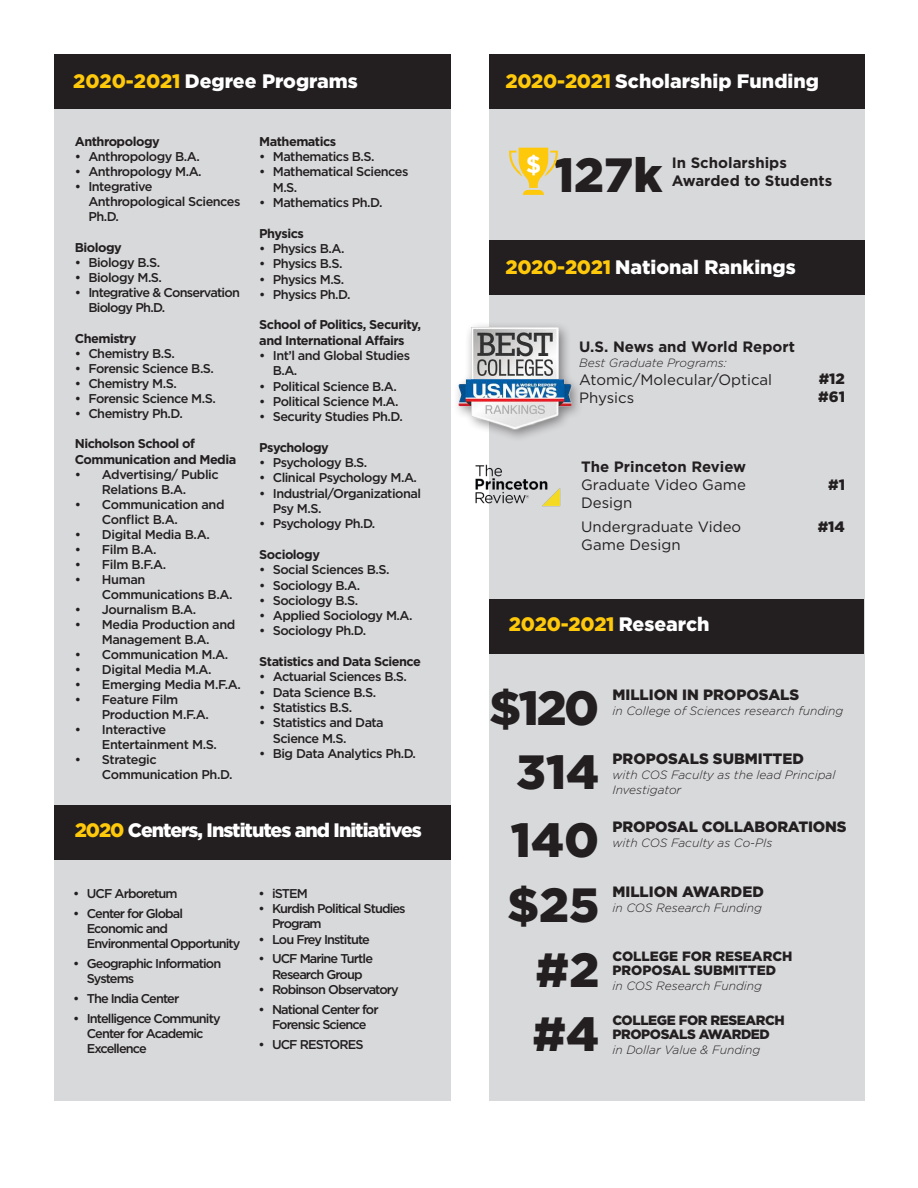
<style>
.page{position:relative;width:918px;height:1188px;background:#fff}
.page>*{position:absolute;margin:0;border:0;box-sizing:border-box;transform-origin:0 0}
.t1{font:900 48px "Gotham";color:#231f20}
.t2{font:700 24px "Gotham";color:#fff}
.t3{font:900 19.5px "Gotham";letter-spacing:-.01em;color:#fff}
.t4{font:900 19.5px "Gotham";letter-spacing:-.05em;color:#fff}
.t5{font:900 19.5px "Gotham";letter-spacing:-.01em;color:#fec80b}
.t6{font:900 15px "Gotham";color:#231f20}
.t7{font:15px/18px "Gotham";color:#231f20}
.t8{font:700 15px/18px "Gotham";color:#231f20}
.t9{font:900 13.5px/13.5px "Gotham";color:#231f20}
.t10{font:900 13.5px/13.5px "Gotham";letter-spacing:-.02em;color:#231f20}
.t11{font:500 12.75px/15px "Gotham";letter-spacing:-.04em;color:#231f20}
.t12{font:500 12.75px/15.3px "Gotham";letter-spacing:-.07em;color:#231f20}
.t13{font:700 12.75px/15.3px "Gotham";letter-spacing:-.04em;color:#231f20}
.t14{font:500 12.75px/15.3px "Gotham";letter-spacing:-.06em;color:#231f20}
.t15{font:italic 300 12px/15px "Gotham";color:#231f20}
.s1{color:#fec80b}
.s2{color:#fff}
</style>
<div class="page">
<div style="left:54px;top:99px;width:396px;height:1002px;background:#d8d9db"></div>
<div style="left:489px;top:99px;width:376px;height:1002px;background:#d8d9db"></div>
<div style="left:489px;top:599px;width:375px;height:54px;background:#231f20"></div>
<div style="left:489px;top:54px;width:376px;height:55px;background:#231f20"></div>
<div style="left:54px;top:54px;width:396px;height:55px;background:#231f20"></div>
<div style="left:54px;top:805px;width:396px;height:55px;background:#231f20"></div>
<div style="left:489px;top:241px;width:376px;height:54px;background:#231f20"></div>
<svg style="left:509px;top:148px;width:49px;height:47px"></svg>
<div style="left:453px;top:322px;width:131px;height:121px;background:#231f20;opacity:.5"></div>
<img style="left:457px;top:327px;width:114px;height:103px">
<img style="left:475px;top:464px;width:86px;height:43px">
<p class="t3" style="left:73px;top:68px;width:286px"><span class="s1">2020-2021</span> Degree Programs</p>
<p class="t3" style="left:505px;top:68px;width:315px"><span class="s1">2020-2021</span> Scholarship Funding</p>
<p class="t13" style="left:75px;top:134px;width:86px">Anthropology</p>
<p class="t11" style="left:75px;top:149px;width:126px">• Anthropology B.A.</p>
<p class="t11" style="left:75px;top:164px;width:128px">• Anthropology M.A.</p>
<p class="t11" style="left:88px;top:179px;width:154px;text-indent:-14px">• Integrative<br>Anthropological Sciences<br>Ph.D.</p>
<p class="t13" style="left:75px;top:240px;width:49px">Biology</p>
<p class="t11" style="left:75px;top:255px;width:87px">• Biology B.S.</p>
<p class="t11" style="left:75px;top:270px;width:89px">• Biology M.S.</p>
<p class="t14" style="left:88px;top:284px;width:153px;text-indent:-14px">• Integrative &amp; Conservation<br>Biology Ph.D.</p>
<p class="t13" style="left:75px;top:330px;width:63px">Chemistry</p>
<p class="t11" style="left:75px;top:345px;width:102px">• Chemistry B.S.</p>
<p class="t11" style="left:75px;top:360px;width:141px">• Forensic Science B.S.</p>
<p class="t11" style="left:75px;top:375px;width:103px">• Chemistry M.S.</p>
<p class="t11" style="left:75px;top:390px;width:143px">• Forensic Science M.S.</p>
<p class="t11" style="left:75px;top:405px;width:110px">• Chemistry Ph.D.</p>
<p class="t13" style="left:75px;top:436px;width:163px">Nicholson School of<br>Communication and Media</p>
<p class="t11" style="left:75px;top:466px;width:146px;text-align:center">• Advertising/ Public<br>Relations B.A.</p>
<p class="t11" style="left:102px;top:496px;width:124px;text-indent:-27px">• Communication and<br>Conflict B.A.</p>
<p class="t11" style="left:75px;top:526px;width:136px">• Digital Media B.A.</p>
<p class="t11" style="left:75px;top:541px;width:83px">• Film B.A.</p>
<p class="t11" style="left:75px;top:556px;width:93px">• Film B.F.A.</p>
<p class="t11" style="left:102px;top:571px;width:132px;text-indent:-27px">• Human<br>Communications B.A.</p>
<p class="t11" style="left:75px;top:601px;width:123px">• Journalism B.A.</p>
<p class="t11" style="left:75px;top:616px;width:162px;text-align:center">• Media Production and<br>Management B.A.</p>
<p class="t11" style="left:75px;top:646px;width:155px">• Communication M.A.</p>
<p class="t11" style="left:75px;top:661px;width:138px">• Digital Media M.A.</p>
<p class="t11" style="left:75px;top:676px;width:168px">• Emerging Media M.F.A.</p>
<p class="t11" style="left:102px;top:691px;width:109px;text-indent:-27px">• Feature Film<br>Production M.F.A.</p>
<p class="t11" style="left:102px;top:721px;width:117px;text-indent:-27px">• Interactive<br>Entertainment M.S.</p>
<p class="t11" style="left:102px;top:751px;width:132px;text-indent:-27px">• Strategic<br>Communication Ph.D.</p>
<p class="t13" style="left:259px;top:134px;width:78px">Mathematics</p>
<p class="t11" style="left:259px;top:149px;width:117px">• Mathematics B.S.</p>
<p class="t11" style="left:273px;top:164px;width:137px;text-indent:-14px">• Mathematical Sciences<br>M.S.</p>
<p class="t11" style="left:259px;top:195px;width:125px">• Mathematics Ph.D.</p>
<p class="t13" style="left:259px;top:225px;width:46px">Physics</p>
<p class="t11" style="left:259px;top:241px;width:87px">• Physics B.A.</p>
<p class="t11" style="left:259px;top:256px;width:85px">• Physics B.S.</p>
<p class="t11" style="left:259px;top:271px;width:87px">• Physics M.S.</p>
<p class="t11" style="left:259px;top:287px;width:93px">• Physics Ph.D.</p>
<p class="t13" style="left:259px;top:317px;width:163px">School of Politics, Security, and International Affairs</p>
<p class="t11" style="left:273px;top:348px;width:139px;text-indent:-14px">• Int’l and Global Studies<br>B.A.</p>
<p class="t11" style="left:259px;top:378px;width:139px">• Political Science B.A.</p>
<p class="t11" style="left:259px;top:394px;width:141px">• Political Science M.A.</p>
<p class="t11" style="left:259px;top:409px;width:145px">• Security Studies Ph.D.</p>
<p class="t13" style="left:259px;top:440px;width:71px">Psychology</p>
<p class="t11" style="left:259px;top:455px;width:110px">• Psychology B.S.</p>
<p class="t11" style="left:259px;top:470px;width:159px">• Clinical Psychology M.A.</p>
<p class="t11" style="left:273px;top:485px;width:150px;text-indent:-14px">• Industrial/Organizational<br>Psy M.S.</p>
<p class="t11" style="left:259px;top:516px;width:118px">• Psychology Ph.D.</p>
<p class="t13" style="left:259px;top:547px;width:62px">Sociology</p>
<p class="t11" style="left:259px;top:562px;width:132px">• Social Sciences B.S.</p>
<p class="t11" style="left:259px;top:577px;width:102px">• Sociology B.A.</p>
<p class="t11" style="left:259px;top:593px;width:100px">• Sociology B.S.</p>
<p class="t11" style="left:259px;top:608px;width:155px">• Applied Sociology M.A.</p>
<p class="t11" style="left:259px;top:623px;width:108px">• Sociology Ph.D.</p>
<p class="t13" style="left:259px;top:654px;width:163px">Statistics and Data Science</p>
<p class="t11" style="left:259px;top:669px;width:149px">• Actuarial Sciences B.S.</p>
<p class="t11" style="left:259px;top:684px;width:118px">• Data Science B.S.</p>
<p class="t11" style="left:259px;top:700px;width:94px">• Statistics B.S.</p>
<p class="t11" style="left:273px;top:715px;width:112px;text-indent:-14px">• Statistics and Data<br>Science M.S.</p>
<p class="t11" style="left:259px;top:746px;width:158px">• Big Data Analytics Ph.D.</p>
<p class="t4" style="left:75px;top:817px;width:349px"><span class="s1">2020</span> Centers, Institutes and Initiatives</p>
<p class="t12" style="left:73px;top:885px;width:106px">• UCF Arboretum</p>
<p class="t12" style="left:87px;top:905px;width:155px;text-indent:-14px">• Center for Global<br>Economic and<br>Environmental Opportunity</p>
<p class="t12" style="left:87px;top:956px;width:136px;text-indent:-14px">• Geographic Information<br>Systems</p>
<p class="t12" style="left:73px;top:991px;width:108px">• The India Center</p>
<p class="t12" style="left:87px;top:1011px;width:135px;text-indent:-14px">• Intelligence Community<br>Center for Academic<br>Excellence</p>
<p class="t11" style="left:259px;top:886px;width:51px">• iSTEM</p>
<p class="t12" style="left:272px;top:901px;width:135px;text-indent:-14px">• Kurdish Political Studies<br>Program</p>
<p class="t12" style="left:259px;top:931px;width:113px">• Lou Frey Institute</p>
<p class="t12" style="left:259px;top:951px;width:116px;text-align:center">• UCF Marine Turtle<br>Research Group</p>
<p class="t12" style="left:259px;top:982px;width:142px">• Robinson Observatory</p>
<p class="t12" style="left:259px;top:1002px;width:122px;text-align:center">• National Center for<br>Forensic Science</p>
<p class="t12" style="left:259px;top:1037px;width:107px">• UCF RESTORES</p>
<p class="t2" style="left:526px;top:148px;width:17px">$</p>
<p class="t1" style="left:554px;top:142px;width:110px">127k</p>
<p class="t8" style="left:672px;top:154px;width:162px">In Scholarships<br>Awarded to Students</p>
<p class="t3" style="left:505px;top:254px;width:292px"><span class="s1">2020-2021</span> National Rankings</p>
<p class="t8" style="left:579px;top:337px;width:217px">U.S. News and World Report</p>
<p class="t15" style="left:579px;top:354px;width:149px">Best Graduate Programs:</p>
<p class="t7" style="left:579px;top:370px;width:195px">Atomic/Molecular/Optical</p>
<p class="t7" style="left:579px;top:388px;width:57px">Physics</p>
<p class="t8" style="left:581px;top:457px;width:166px">The Princeton Review</p>
<p class="t7" style="left:581px;top:475px;width:166px">Graduate Video Game<br>Design</p>
<p class="t7" style="left:581px;top:517px;width:162px">Undergraduate Video</p>
<p class="t7" style="left:581px;top:535px;width:101px">Game Design</p>
<p class="t6" style="left:819px;top:368px;width:28px">#12</p>
<p class="t6" style="left:818px;top:386px;width:28px">#61</p>
<p class="t6" style="left:828px;top:475px;width:18px">#1</p>
<p class="t6" style="left:818px;top:517px;width:29px">#14</p>
<p class="t5" style="left:509px;top:611px;width:202px">2020-2021 <span class="s2">Research</span></p>
<p class="t1" style="left:489px;top:675px;width:112px">$120</p>
<p class="t6" style="left:612px;top:684px;width:188px">MILLION IN PROPOSALS</p>
<p class="t15" style="left:612px;top:703px;width:232px">in College of Sciences research funding</p>
<p class="t1" style="left:516px;top:739px;width:85px">314</p>
<p class="t1" style="left:511px;top:807px;width:90px">140</p>
<p class="t6" style="left:612px;top:749px;width:193px">PROPOSALS SUBMITTED</p>
<p class="t15" style="left:612px;top:767px;width:224px">with COS Faculty as the lead Principal<br>Investigator</p>
<p class="t6" style="left:612px;top:816px;width:236px">PROPOSAL COLLABORATIONS</p>
<p class="t15" style="left:612px;top:835px;width:161px">with COS Faculty as Co-PIs</p>
<p class="t1" style="left:507px;top:872px;width:94px">$25</p>
<p class="t1" style="left:536px;top:937px;width:65px">#2</p>
<p class="t1" style="left:532px;top:1001px;width:68px">#4</p>
<p class="t6" style="left:612px;top:881px;width:153px">MILLION AWARDED</p>
<p class="t15" style="left:612px;top:900px;width:151px">in COS Research Funding</p>
<p class="t9" style="left:612px;top:949px;width:182px">COLLEGE FOR RESEARCH<br>PROPOSAL SUBMITTED</p>
<p class="t15" style="left:612px;top:977px;width:151px">in COS Research Funding</p>
<p class="t10" style="left:612px;top:1014px;width:174px">COLLEGE FOR RESEARCH<br>PROPOSALS AWARDED</p>
<p class="t15" style="left:612px;top:1042px;width:149px">in Dollar Value &amp; Funding</p>
</div>
